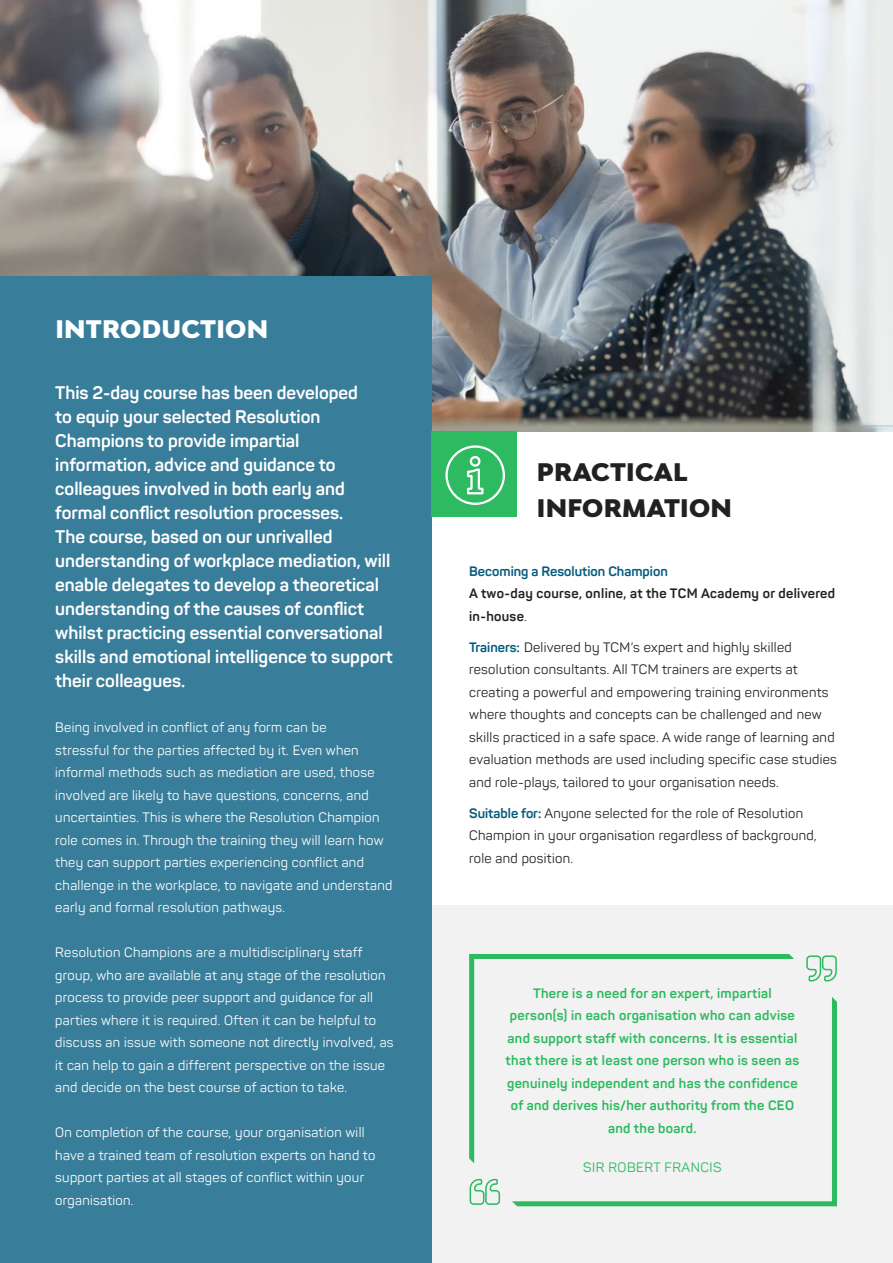
<style>
.page{position:relative;width:893px;height:1263px;background:#fff}
.page>*{position:absolute;margin:0;border:0;box-sizing:border-box;transform-origin:0 0}
.t1{font:900 24px/35.7px "Bw Modelica";letter-spacing:.01em;color:#202121}
.t2{font:900 24px "Bw Modelica";letter-spacing:.01em;color:#fff}
.t3{font:700 18px/24px "Panton";color:#fff}
.t4{font:13.5px/22.5px "Panton";letter-spacing:.025em;color:#fff}
.t5{font:13.5px/22.5px "Panton";letter-spacing:.025em;color:#202121}
.t6{font:700 13.5px/22.5px "Panton";letter-spacing:.025em;color:#2dba60;text-align:center}
.t7{font:700 13.5px/22.5px "Panton";letter-spacing:.025em;color:#202121}
.t8{font:700 13.5px "Panton";color:#065c80}
.t9{font:13.5px "Panton";letter-spacing:.035em;color:#2dba60}
.s1{font-weight:400}
.s2{font-weight:700;color:#065c80}
</style>
<div class="page">
<div style="left:432px;top:906px;width:461px;height:357px;background:#f2f2f2"></div>
<img style="left:0;top:0;width:893px;height:432px">
<div style="left:0;top:276px;width:432px;height:987px;background:#387d9a"></div>
<div style="left:432px;top:432px;width:85px;height:85px;background:#2dba60"></div>
<svg style="left:445px;top:445px;width:60px;height:60px"></svg>
<svg style="left:469px;top:955px;width:368px;height:250px"></svg>
<h1 class="t2" style="left:55px;top:314px;width:214px">INTRODUCTION</h1>
<p class="t3" style="left:55px;top:381px;width:339px">This 2-day course has been developed<br>to equip your selected Resolution Champions to provide impartial information, advice and guidance to colleagues involved in both early and formal conflict resolution processes.<br>The course, based on our unrivalled understanding of workplace mediation, will enable delegates to develop a theoretical understanding of the causes of conflict whilst practicing essential conversational skills and emotional intelligence to support their colleagues.</p>
<p class="t4" style="left:55px;top:716px;width:339px">Being involved in conflict of any form can be<br>stressful for the parties affected by it. Even when informal methods such as mediation are used, those involved are likely to have questions, concerns, and uncertainties. This is where the Resolution Champion role comes in. Through the training they will learn how they can support parties experiencing conflict and challenge in the workplace, to navigate and understand early and formal resolution pathways.</p>
<p class="t4" style="left:55px;top:941px;width:340px">Resolution Champions are a multidisciplinary staff group, who are available at any stage of the resolution process to provide peer support and guidance for all parties where it is required. Often it can be helpful to discuss an issue with someone not directly involved, as it can help to gain a different perspective on the issue and decide on the best course of action to take.</p>
<p class="t4" style="left:55px;top:1121px;width:322px">On completion of the course, your organisation will have a trained team of resolution experts on hand to support parties at all stages of conflict within your organisation.</p>
<h1 class="t1" style="left:537px;top:453px;width:197px">PRACTICAL<br>INFORMATION</h1>
<p class="t8" style="left:469px;top:562px;width:200px">Becoming a Resolution Champion</p>
<p class="t7" style="left:469px;top:582px;width:367px">A two-day course, online, at the TCM Academy or delivered in-house<span class="s1">.</span></p>
<p class="t5" style="left:469px;top:635px;width:369px"><span class="s2">Trainers:</span> Delivered by TCM’s expert and highly skilled resolution consultants. All TCM trainers are experts at creating a powerful and empowering training environments where thoughts and concepts can be challenged and new skills practiced in a safe space. A wide range of learning and evaluation methods are used including specific case studies and role-plays, tailored to your organisation needs.</p>
<p class="t5" style="left:469px;top:801px;width:349px"><span class="s2">Suitable for:</span> Anyone selected for the role of Resolution<br>Champion in your organisation regardless of background, role and position.</p>
<p class="t6" style="left:506px;top:982px;width:295px">There is a need for an expert, impartial person(s) in each organisation who can advise and support staff with concerns. It is essential that there is at least one person who is seen as genuinely independent and has the confidence of and derives his/her authority from the CEO and the board.</p>
<p class="t9" style="left:583px;top:1159px;width:140px">SIR ROBERT FRANCIS</p>
</div>
